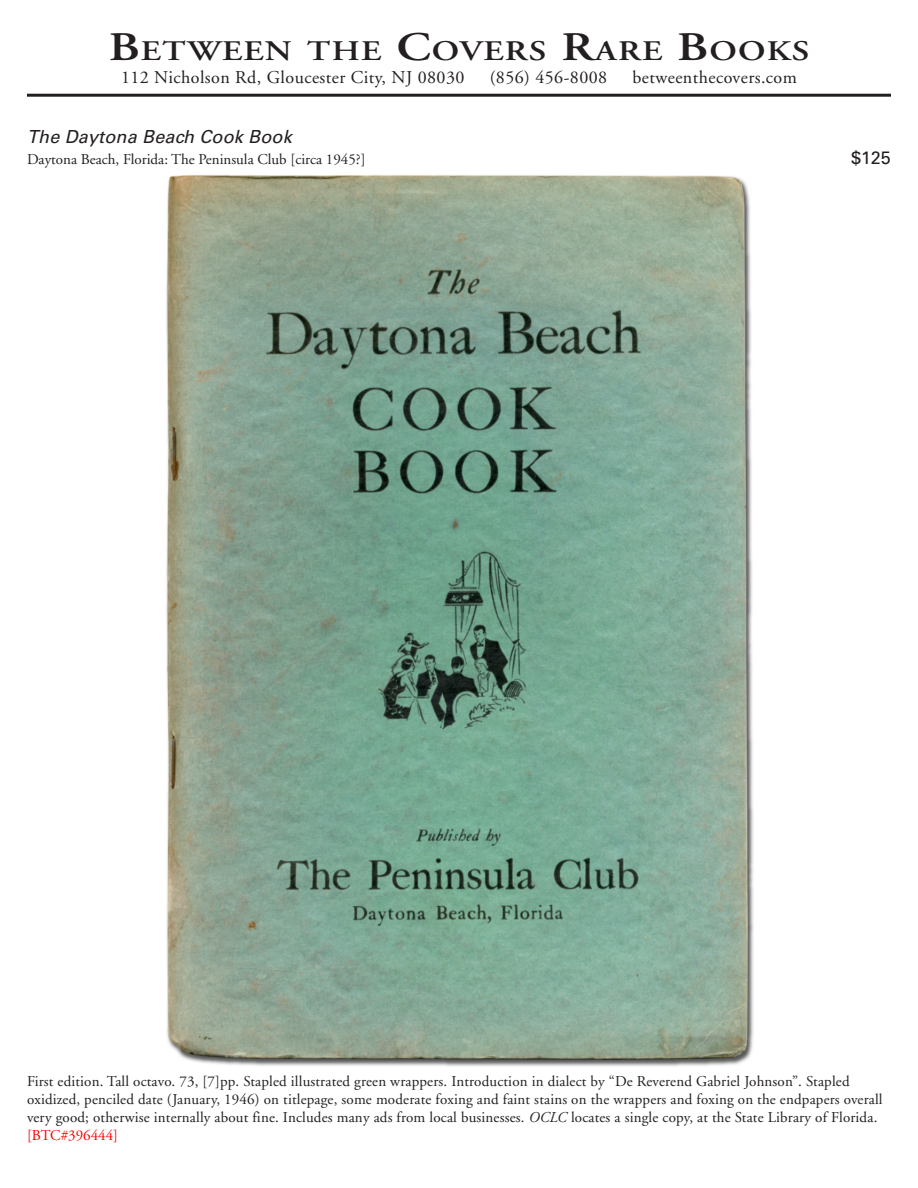
<style>
.page{position:relative;width:918px;height:1188px;background:#fff}
.page>*{position:absolute;margin:0;border:0;box-sizing:border-box;transform-origin:0 0}
.t1{font:600 28.35px "Adobe Garamond";letter-spacing:.035em;color:#231f20;scale:1.22 1}
.t2{font:18px "Adobe Garamond";letter-spacing:.025em;color:#231f20}
.t3{font:italic 18px "Univers";letter-spacing:.01em;color:#231f20}
.t4{font:18px "Univers";color:#231f20}
.t5{font:15px/18px "Adobe Garamond";letter-spacing:.01em;color:#231f20}
.s1{font-size:40.5px}
.s2{font-style:italic}
.s3{color:#f00}
</style>
<div class="page">
<hr style="left:27px;top:94px;width:864px;height:3px;background:#231f20">
<img style="left:166px;top:175px;width:588px;height:892px">
<p class="t1" style="left:109px;top:35px;width:576px"><span class="s1">B</span>ETWEEN THE <span class="s1">C</span>OVERS <span class="s1">R</span>ARE <span class="s1">B</span>OOKS</p>
<p class="t2" style="left:121px;top:67px;width:345px">112 Nicholson Rd, Gloucester City, NJ 08030</p>
<p class="t2" style="left:490px;top:67px;width:119px">(856) 456-8008</p>
<p class="t2" style="left:633px;top:67px;width:166px">betweenthecovers.com</p>
<p class="t3" style="left:27px;top:125px;width:266px">The Daytona Beach Cook Book</p>
<p class="t5" style="left:27px;top:151px;width:340px">Daytona Beach, Florida: The Peninsula Club [circa 1945?]</p>
<p class="t4" style="left:851px;top:147px;width:41px">$125</p>
<p class="t5" style="left:27px;top:1073px;width:857px">First edition. Tall octavo. 73, [7]pp. Stapled illustrated green wrappers. Introduction in dialect by “De Reverend Gabriel Johnson”. Stapled oxidized, penciled date (January, 1946) on titlepage, some moderate foxing and faint stains on the wrappers and foxing on the endpapers overall very good; otherwise internally about fine. Includes many ads from local businesses. <span class="s2">OCLC</span> locates a single copy, at the State Library of Florida. <span class="s3">[BTC#396444]</span></p>
</div>
